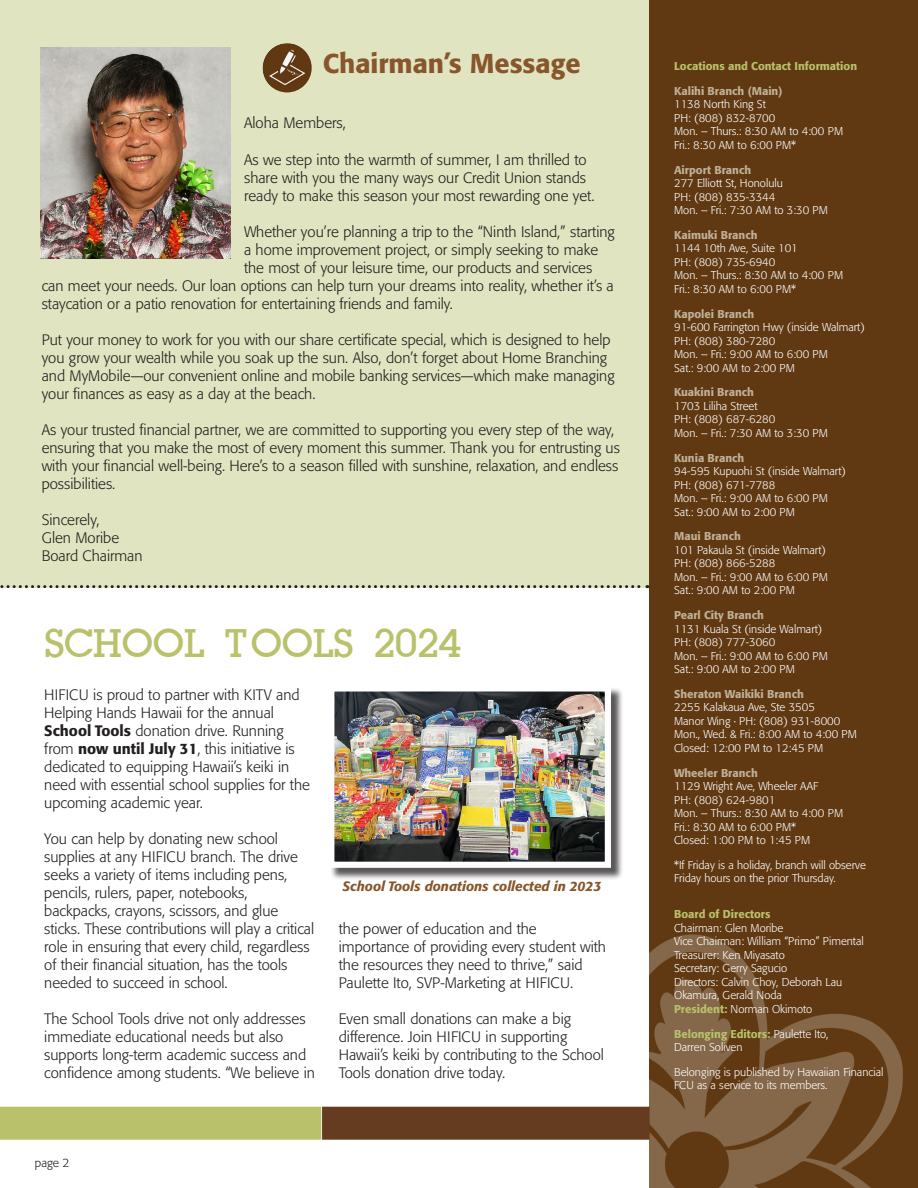
<style>
.page{position:relative;width:918px;height:1188px;background:#fff}
.page>*{position:absolute;margin:0;border:0;box-sizing:border-box;transform-origin:0 0}
.t1{font:600 43.5px "Lapland";color:#b9c16a}
.t2{font:500 27px "Formata Pro";color:#88562c}
.t3{font:300 15px/18px "Formata Pro";color:#231f20}
.t4{font:italic 500 13.5px "Formata Pro";color:#88562c}
.t5{font:300 12px "Formata Pro";color:#231f20}
.t6{font:300 11.25px/13.5px "Formata Pro";color:#fff}
.t7{font:500 11.25px "Formata Pro";color:#c0b097}
.t8{font:500 11.25px "Formata Pro";color:#b9c16a}
.s1{font-weight:500}
.s2{font-weight:500;color:#b9c16a}
</style>
<div class="page">
<img style="left:649px;top:0;width:269px;height:1188px">
<div style="left:0;top:0;width:649px;height:587px;background:#e1e4c0"></div>
<div style="left:0;top:1107px;width:321px;height:33px;background:#b9c16a"></div>
<div style="left:322px;top:1107px;width:328px;height:33px;background:#653c20"></div>
<img style="left:262px;top:43px;width:50px;height:49px;border-radius:25px">
<img style="left:40px;top:48px;width:191px;height:210px">
<svg style="left:0;top:585px;width:648px;height:3px"></svg>
<div style="left:330px;top:687px;width:294px;height:194px;background:#231f20;opacity:.75"></div>
<img style="left:335px;top:692px;width:269px;height:169px">
<div style="left:328px;top:685px;width:283px;height:183px;border:6px solid #fff"></div>
<h2 class="t2" style="left:323px;top:46px;width:259px">Chairman’s Message</h2>
<p class="t3" style="left:244px;top:114px;width:103px">Aloha Members,</p>
<p class="t3" style="left:244px;top:151px;width:352px">As we step into the warmth of summer, I am thrilled to share with you the many ways our Credit Union stands ready to make this season your most rewarding one yet.</p>
<p class="t3" style="left:244px;top:223px;width:372px">Whether you’re planning a trip to the “Ninth Island,” starting</p>
<p class="t3" style="left:244px;top:241px;width:356px">a home improvement project, or simply seeking to make</p>
<p class="t3" style="left:244px;top:259px;width:350px">the most of your leisure time, our products and services</p>
<p class="t3" style="left:42px;top:277px;width:574px">can meet your needs. Our loan options can help turn your dreams into reality, whether it’s a</p>
<p class="t3" style="left:42px;top:295px;width:413px">staycation or a patio renovation for entertaining friends and family.</p>
<p class="t3" style="left:42px;top:331px;width:574px">Put your money to work for you with our share certificate special, which is designed to help you grow your wealth while you soak up the sun. Also, don’t forget about Home Branching and MyMobile—our convenient online and mobile banking services—which make managing your finances as easy as a day at the beach.</p>
<p class="t3" style="left:42px;top:421px;width:580px">As your trusted financial partner, we are committed to supporting you every step of the way, ensuring that you make the most of every moment this summer. Thank you for entrusting us with your financial well-being. Here’s to a season filled with sunshine, relaxation, and endless possibilities.</p>
<p class="t3" style="left:42px;top:511px;width:102px">Sincerely,<br>Glen Moribe<br>Board Chairman</p>
<h1 class="t1" style="left:45px;top:620px;width:417px">SCHOOL TOOLS 2024</h1>
<p class="t3" style="left:44px;top:686px;width:267px">HIFICU is proud to partner with KITV and Helping Hands Hawaii for the annual <span class="s1">School Tools</span> donation drive. Running from <span class="s1">now until July 31</span>, this initiative is dedicated to equipping Hawaii’s keiki in need with essential school supplies for the upcoming academic year.</p>
<p class="t3" style="left:44px;top:830px;width:272px">You can help by donating new school supplies at any HIFICU branch. The drive seeks a variety of items including pens, pencils, rulers, paper, notebooks, backpacks, crayons, scissors, and glue sticks. These contributions will play a critical role in ensuring that every child, regardless of their financial situation, has the tools needed to succeed in school.</p>
<p class="t3" style="left:44px;top:1010px;width:272px">The School Tools drive not only addresses immediate educational needs but also supports long-term academic success and confidence among students. “We believe in</p>
<p class="t4" style="left:343px;top:878px;width:260px">School Tools donations collected in 2023</p>
<p class="t3" style="left:339px;top:920px;width:269px">the power of education and the importance of providing every student with the resources they need to thrive,” said Paulette Ito, SVP-Marketing at HIFICU.</p>
<p class="t3" style="left:339px;top:1010px;width:267px">Even small donations can make a big difference. Join HIFICU in supporting Hawaii’s keiki by contributing to the School Tools donation drive today.</p>
<p class="t5" style="left:35px;top:1155px;width:36px">page 2</p>
<p class="t8" style="left:674px;top:59px;width:185px">Locations and Contact Information</p>
<p class="t7" style="left:674px;top:84px;width:110px">Kalihi Branch (Main)</p>
<p class="t6" style="left:674px;top:98px;width:171px">1138 North King St<br>PH: (808) 832-8700<br>Mon. – Thurs.: 8:30 AM to 4:00 PM<br>Fri.: 8:30 AM to 6:00 PM*</p>
<p class="t7" style="left:674px;top:162px;width:79px">Airport Branch</p>
<p class="t6" style="left:674px;top:177px;width:155px">277 Elliott St, Honolulu<br>PH: (808) 835-3344<br>Mon. – Fri.: 7:30 AM to 3:30 PM</p>
<p class="t7" style="left:674px;top:228px;width:85px">Kaimuki Branch</p>
<p class="t6" style="left:674px;top:242px;width:171px">1144 10th Ave, Suite 101<br>PH: (808) 735-6940<br>Mon. – Thurs.: 8:30 AM to 4:00 PM<br>Fri.: 8:30 AM to 6:00 PM*</p>
<p class="t7" style="left:674px;top:306px;width:82px">Kapolei Branch</p>
<p class="t6" style="left:674px;top:321px;width:192px">91-600 Farrington Hwy (inside Walmart)<br>PH: (808) 380-7280<br>Mon. – Fri.: 9:00 AM to 6:00 PM<br>Sat.: 9:00 AM to 2:00 PM</p>
<p class="t7" style="left:674px;top:385px;width:81px">Kuakini Branch</p>
<p class="t6" style="left:674px;top:399px;width:155px">1703 Liliha Street<br>PH: (808) 687-6280<br>Mon. – Fri.: 7:30 AM to 3:30 PM</p>
<p class="t7" style="left:674px;top:450px;width:72px">Kunia Branch</p>
<p class="t6" style="left:674px;top:465px;width:173px">94-595 Kupuohi St (inside Walmart)<br>PH: (808) 671-7788<br>Mon. – Fri.: 9:00 AM to 6:00 PM<br>Sat.: 9:00 AM to 2:00 PM</p>
<p class="t7" style="left:674px;top:529px;width:68px">Maui Branch</p>
<p class="t6" style="left:674px;top:543px;width:155px">101 Pakaula St (inside Walmart)<br>PH: (808) 866-5288<br>Mon. – Fri.: 9:00 AM to 6:00 PM<br>Sat.: 9:00 AM to 2:00 PM</p>
<p class="t7" style="left:674px;top:608px;width:91px">Pearl City Branch</p>
<p class="t6" style="left:674px;top:622px;width:155px">1131 Kuala St (inside Walmart)<br>PH: (808) 777-3060<br>Mon. – Fri.: 9:00 AM to 6:00 PM<br>Sat.: 9:00 AM to 2:00 PM</p>
<p class="t7" style="left:674px;top:687px;width:131px">Sheraton Waikiki Branch</p>
<p class="t6" style="left:674px;top:701px;width:184px">2255 Kalakaua Ave, Ste 3505<br>Manor Wing · PH: (808) 931-8000<br>Mon., Wed. &amp; Fri.: 8:00 AM to 4:00 PM<br>Closed: 12:00 PM to 12:45 PM</p>
<p class="t7" style="left:674px;top:765px;width:85px">Wheeler Branch</p>
<p class="t6" style="left:674px;top:780px;width:171px">1129 Wright Ave, Wheeler AAF<br>PH: (808) 624-9801<br>Mon. – Thurs.: 8:30 AM to 4:00 PM<br>Fri.: 8:30 AM to 6:00 PM*<br>Closed: 1:00 PM to 1:45 PM</p>
<p class="t6" style="left:674px;top:858px;width:193px">*If Friday is a holiday, branch will observe<br>Friday hours on the prior Thursday.</p>
<p class="t8" style="left:674px;top:907px;width:98px">Board of Directors</p>
<p class="t6" style="left:674px;top:921px;width:191px">Chairman: Glen Moribe<br>Vice Chairman: William “Primo” Pimental<br>Treasurer: Ken Miyasato<br>Secretary: Gerry Sagucio<br>Directors: Calvin Choy, Deborah Lau<br>Okamura, Gerald Noda<br><span class="s2">President:</span> Norman Okimoto</p>
<p class="t6" style="left:674px;top:1027px;width:156px"><span class="s2">Belonging Editors:</span> Paulette Ito,<br>Darren Soliven</p>
<p class="t6" style="left:674px;top:1065px;width:211px">Belonging is published by Hawaiian Financial<br>FCU as a service to its members.</p>
</div>
